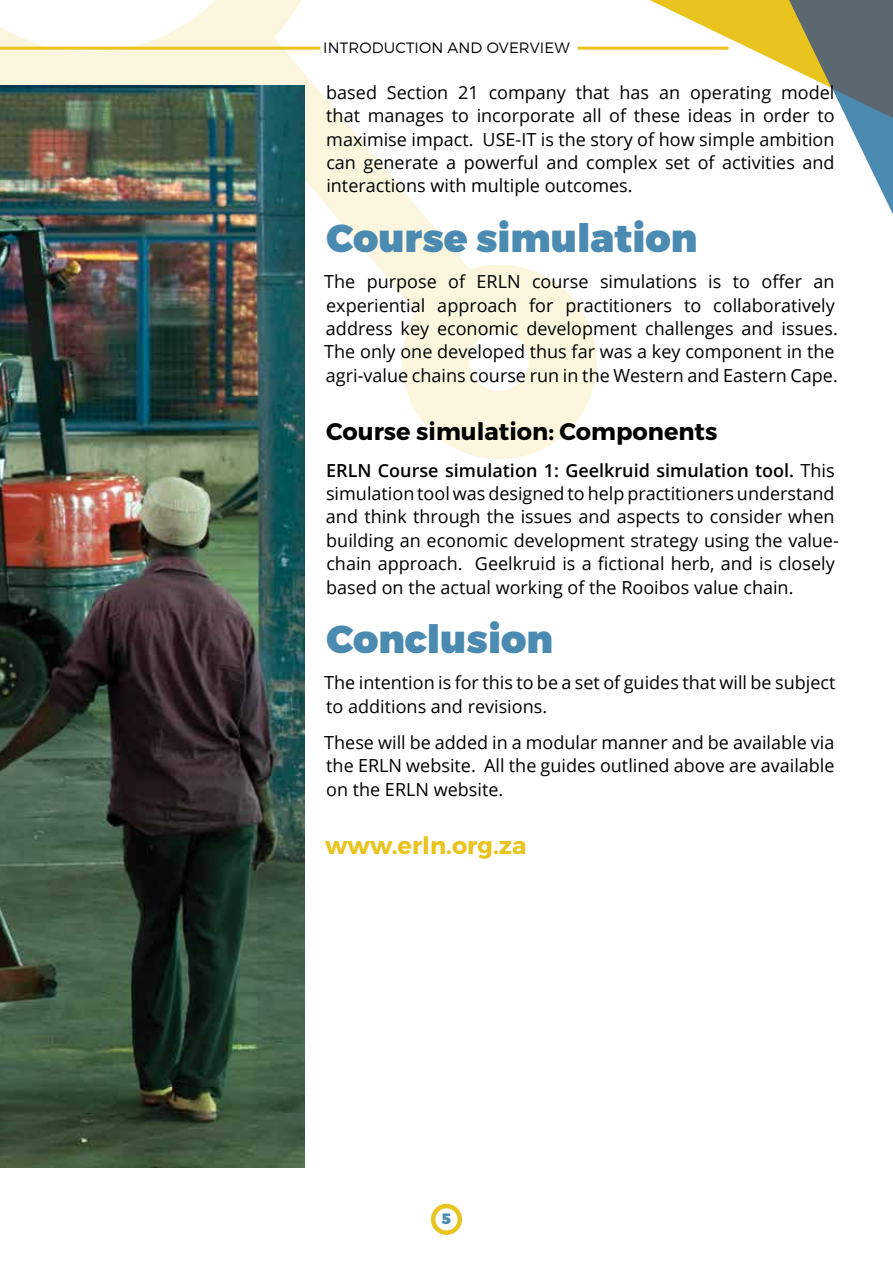
<style>
.page{position:relative;width:893px;height:1263px;background:#fff}
.page>*{position:absolute;margin:0;border:0;box-sizing:border-box;transform-origin:0 0}
.t1{font:900 39px "Montserrat";color:#4b8ab1}
.t2{font:700 24px "Montserrat";color:#000}
.t3{font:700 24px "Montserrat";color:#e9c31e}
.t4{font:18px/23.4px "Open Sans";color:#000}
.t5{font:300 15px "Montserrat";letter-spacing:.01em;color:#000}
.t6{font:900 15px "Montserrat";color:#4b8ab1}
.s1{font-weight:600}
</style>
<div class="page">
<hr style="left:578px;top:47px;width:151px;height:3px;background:#e9c31e">
<svg style="left:0;top:0;width:301px;height:85px"></svg>
<svg style="left:217px;top:31px;width:391px;height:428px"></svg>
<svg style="left:620px;top:0;width:273px;height:214px"></svg>
<div style="left:431px;top:1204px;width:31px;height:31px;border:4px solid #e9c31e;border-radius:50%"></div>
<hr style="left:0;top:47px;width:320px;height:3px;background:#e9c31e">
<img style="left:0;top:85px;width:305px;height:1082px">
<p class="t5" style="left:323px;top:39px;width:248px">INTRODUCTION AND OVERVI EW</p>
<p class="t4" style="left:326px;top:80px;width:510px;text-align:justify">based Section 21 company that has an operating model that manages to incorporate all of these ideas in order to maximise impact. USE-IT is the story of how simple ambition can generate a powerful and complex set of activities and interactions with multiple outcomes.</p>
<h1 class="t1" style="left:327px;top:214px;width:372px">Course simulation</h1>
<p class="t4" style="left:324px;top:269px;width:515px">The purpose of ERLN course simulations is to offer an experiential approach for practitioners to collaboratively address key economic development challenges and issues.<br>The only one developed thus far was a key component in the agri-value chains course run in the Western and Eastern Cape.</p>
<h2 class="t2" style="left:326px;top:417px;width:393px">Course simulation: Components</h2>
<p class="t4" style="left:326px;top:458px;width:514px"><span class="s1">ERLN Course simulation 1: Geelkruid simulation tool.</span> This simulation tool was designed to help practitioners understand and think through the issues and aspects to consider when building an economic development strategy using the value&shy;chain approach. Geelkruid is a fictional herb, and is closely based on the actual working of the Rooibos value chain.</p>
<h1 class="t1" style="left:327px;top:615px;width:228px">Conclusion</h1>
<p class="t4" style="left:324px;top:670px;width:513px">The intention is for this to be a set of guides that will be subject to additions and revisions.</p>
<p class="t4" style="left:324px;top:730px;width:512px;text-align:justify">These will be added in a modular manner and be available via the ERLN website. All the guides outlined above are available on the ERLN website.</p>
<h2 class="t3" style="left:325px;top:831px;width:203px">www.erln.org.za</h2>
<p class="t6" style="left:442px;top:1209px;width:11px">5</p>
</div>
